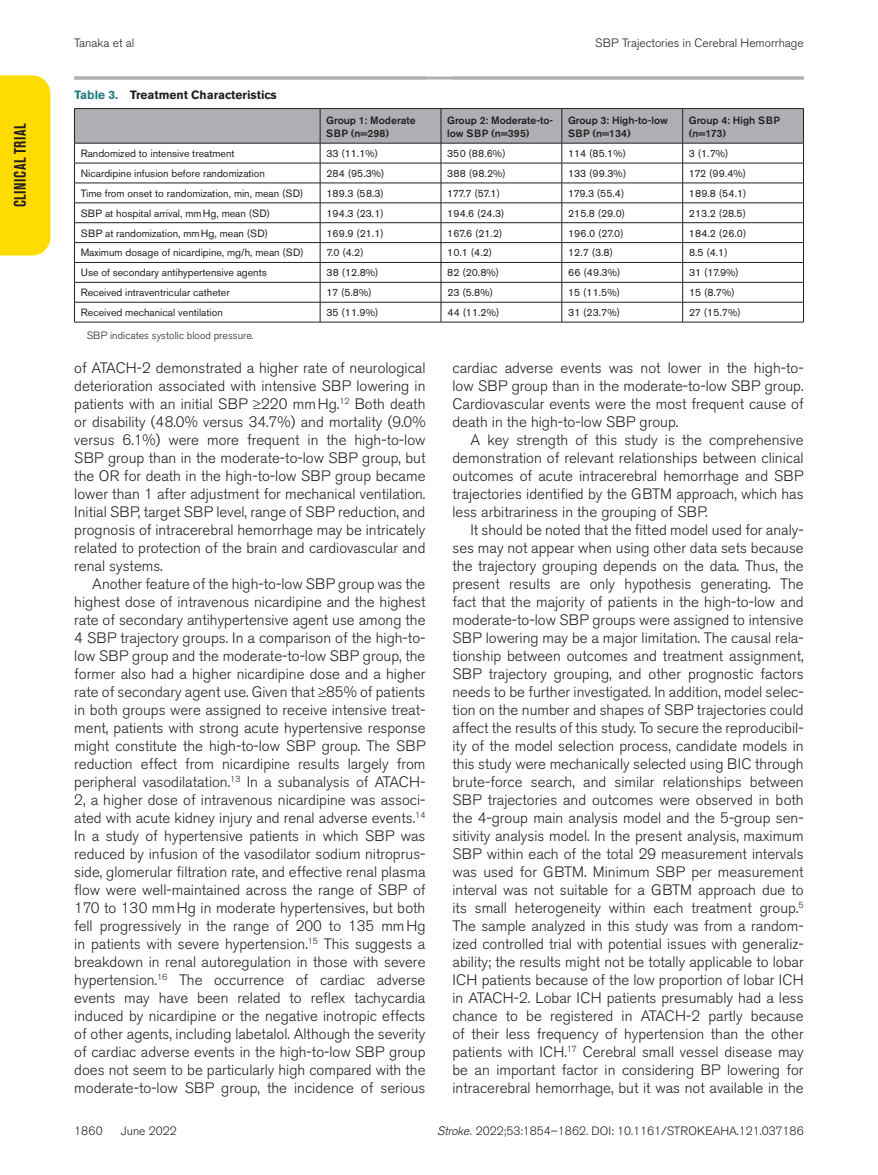
<style>
.page{position:relative;width:878px;height:1175px;background:#fff}
.page>*{position:absolute;margin:0;border:0;box-sizing:border-box;transform-origin:0 0}
.t1{font:700 condensed 16.5px "Akzidenz Grotesk BE";color:#231f20;scale:.9 1}
.t2{font:300 15px/18px "Akzidenz Grotesk BE";color:#231f20;text-align:justify}
.t3{font:300 12px "Akzidenz Grotesk BE";color:#231f20}
.t4{font:700 12px "Akzidenz Grotesk BE";color:#231f20}
.t5{font:10.5px "Akzidenz Grotesk BE";color:#231f20}
.t6{font:500 10.5px/13.5px "Akzidenz Grotesk BE";color:#231f20}
.t7{font:300 10.5px "Akzidenz Grotesk BE";color:#231f20}
.s1{color:#227d82}
.s2{font-family:"Akzidenz Grotesk";font-style:italic}
</style>
<div class="page">
<div style="left:0;top:75px;width:50px;height:180px;background:#ffdc01"></div>
<hr style="left:74px;top:76px;width:729px;height:4px;background:#b9babe">
<hr style="left:74px;top:108px;width:246px;height:1px;background:#231f20">
<hr style="left:320px;top:108px;width:121px;height:1px;background:#231f20">
<hr style="left:441px;top:108px;width:121px;height:1px;background:#231f20">
<hr style="left:562px;top:108px;width:120px;height:1px;background:#231f20">
<hr style="left:682px;top:108px;width:121px;height:1px;background:#231f20">
<hr style="left:74px;top:322px;width:246px;height:1px;background:#231f20">
<hr style="left:320px;top:322px;width:121px;height:1px;background:#231f20">
<hr style="left:441px;top:322px;width:121px;height:1px;background:#231f20">
<hr style="left:562px;top:322px;width:120px;height:1px;background:#231f20">
<svg style="left:74px;top:109px;width:730px;height:213px"></svg>
<hr style="left:682px;top:322px;width:121px;height:1px;background:#231f20">
<p class="t1" style="left:11px;top:207px;width:94px;rotate:-90deg">Clinical Trial</p>
<p class="t3" style="left:74px;top:36px;width:62px">Tanaka et al</p>
<p class="t3" style="left:595px;top:36px;width:210px">SBP Trajectories in Cerebral Hemorrhage</p>
<p class="t4" style="left:74px;top:88px;width:204px"><span class="s1">Table 3.</span> Treatment Characteristics</p>
<p class="t6" style="left:326px;top:113px;width:91px">Group 1: Moderate<br>SBP (n=298)</p>
<p class="t6" style="left:447px;top:113px;width:108px">Group 2: Moderate-to&shy;low SBP (n=395)</p>
<p class="t6" style="left:568px;top:113px;width:101px">Group 3: High-to-low<br>SBP (n=134)</p>
<p class="t6" style="left:688px;top:113px;width:93px">Group 4: High SBP (n=173)</p>
<p class="t5" style="left:81px;top:147px;width:155px">Randomized to intensive treatment</p>
<p class="t5" style="left:326px;top:147px;width:53px">33 (11.1%)</p>
<p class="t5" style="left:447px;top:147px;width:60px">350 (88.6%)</p>
<p class="t5" style="left:568px;top:147px;width:59px">114 (85.1%)</p>
<p class="t5" style="left:689px;top:147px;width:41px">3 (1.7%)</p>
<p class="t5" style="left:81px;top:167px;width:186px">Nicardipine infusion before randomization</p>
<p class="t5" style="left:326px;top:167px;width:60px">284 (95.3%)</p>
<p class="t5" style="left:447px;top:167px;width:60px">388 (98.2%)</p>
<p class="t5" style="left:568px;top:167px;width:60px">133 (99.3%)</p>
<p class="t5" style="left:689px;top:167px;width:59px">172 (99.4%)</p>
<p class="t5" style="left:81px;top:187px;width:224px">Time from onset to randomization, min, mean (SD)</p>
<p class="t5" style="left:326px;top:187px;width:59px">189.3 (58.3)</p>
<p class="t5" style="left:447px;top:187px;width:54px">177.7 (57.1)</p>
<p class="t5" style="left:568px;top:187px;width:58px">179.3 (55.4)</p>
<p class="t5" style="left:689px;top:187px;width:59px">189.8 (54.1)</p>
<p class="t5" style="left:81px;top:207px;width:191px">SBP at hospital arrival, mmHg, mean (SD)</p>
<p class="t5" style="left:326px;top:207px;width:59px">194.3 (23.1)</p>
<p class="t5" style="left:447px;top:207px;width:59px">194.6 (24.3)</p>
<p class="t5" style="left:568px;top:207px;width:59px">215.8 (29.0)</p>
<p class="t5" style="left:689px;top:207px;width:59px">213.2 (28.5)</p>
<p class="t5" style="left:81px;top:227px;width:189px">SBP at randomization, mmHg, mean (SD)</p>
<p class="t5" style="left:326px;top:227px;width:59px">169.9 (21.1)</p>
<p class="t5" style="left:447px;top:227px;width:57px">167.6 (21.2)</p>
<p class="t5" style="left:568px;top:227px;width:57px">196.0 (27.0)</p>
<p class="t5" style="left:689px;top:227px;width:59px">184.2 (26.0)</p>
<p class="t5" style="left:81px;top:246px;width:224px">Maximum dosage of nicardipine, mg/h, mean (SD)</p>
<p class="t5" style="left:326px;top:246px;width:39px">7.0 (4.2)</p>
<p class="t5" style="left:447px;top:246px;width:46px">10.1 (4.2)</p>
<p class="t5" style="left:568px;top:246px;width:46px">12.7 (3.8)</p>
<p class="t5" style="left:689px;top:246px;width:40px">8.5 (4.1)</p>
<p class="t5" style="left:81px;top:266px;width:187px">Use of secondary antihypertensive agents</p>
<p class="t5" style="left:326px;top:266px;width:54px">38 (12.8%)</p>
<p class="t5" style="left:447px;top:266px;width:53px">82 (20.8%)</p>
<p class="t5" style="left:568px;top:266px;width:54px">66 (49.3%)</p>
<p class="t5" style="left:689px;top:266px;width:51px">31 (17.9%)</p>
<p class="t5" style="left:81px;top:286px;width:150px">Received intraventricular catheter</p>
<p class="t5" style="left:326px;top:286px;width:47px">17 (5.8%)</p>
<p class="t5" style="left:447px;top:286px;width:47px">23 (5.8%)</p>
<p class="t5" style="left:568px;top:286px;width:53px">15 (11.5%)</p>
<p class="t5" style="left:689px;top:286px;width:47px">15 (8.7%)</p>
<p class="t5" style="left:81px;top:306px;width:143px">Received mechanical ventilation</p>
<p class="t5" style="left:326px;top:306px;width:53px">35 (11.9%)</p>
<p class="t5" style="left:447px;top:306px;width:54px">44 (11.2%)</p>
<p class="t5" style="left:568px;top:306px;width:53px">31 (23.7%)</p>
<p class="t5" style="left:689px;top:306px;width:53px">27 (15.7%)</p>
<p class="t7" style="left:87px;top:329px;width:168px">SBP indicates systolic blood pressure.</p>
<p class="t2" style="left:74px;top:359px;width:353px">of ATACH-2 demonstrated a higher rate of neurological deterioration associated with intensive SBP lowering in patients with an initial SBP ≥220 mmHg.<sup>12</sup> Both death or disability (48.0% versus 34.7%) and mortality (9.0% versus 6.1%) were more frequent in the high-to-low SBP group than in the moderate-to-low SBP group, but the OR for death in the high-to-low SBP group became lower than 1 after adjustment for mechanical ventilation.<br>Initial SBP, target SBP level, range of SBP reduction, and prognosis of intracerebral hemorrhage may be intricately related to protection of the brain and cardiovascular and renal systems.</p>
<p class="t2" style="left:74px;top:575px;width:353px;text-indent:18px">Another feature of the high-to-low SBP group was the highest dose of intravenous nicardipine and the highest rate of secondary antihypertensive agent use among the 4 SBP trajectory groups. In a comparison of the high-to&shy;low SBP group and the moderate-to-low SBP group, the former also had a higher nicardipine dose and a higher rate of secondary agent use. Given that ≥85% of patients in both groups were assigned to receive intensive treat&shy;ment, patients with strong acute hypertensive response might constitute the high-to-low SBP group. The SBP reduction effect from nicardipine results largely from peripheral vasodilatation.<sup>13</sup> In a subanalysis of ATACH-2, a higher dose of intravenous nicardipine was associ&shy;ated with acute kidney injury and renal adverse events.<sup>14<br></sup>In a study of hypertensive patients in which SBP was reduced by infusion of the vasodilator sodium nitroprus&shy;side, glomerular filtration rate, and effective renal plasma flow were well-maintained across the range of SBP of 170 to 130 mmHg in moderate hypertensives, but both fell progressively in the range of 200 to 135 mmHg in patients with severe hypertension.<sup>15</sup> This suggests a breakdown in renal autoregulation in those with severe hypertension.<sup>16</sup> The occurrence of cardiac adverse events may have been related to reflex tachycardia induced by nicardipine or the negative inotropic effects of other agents, including labetalol. Although the severity of cardiac adverse events in the high-to-low SBP group does not seem to be particularly high compared with the moderate-to-low SBP group, the incidence of serious</p>
<p class="t2" style="left:452px;top:359px;width:353px">cardiac adverse events was not lower in the high-to&shy;low SBP group than in the moderate-to-low SBP group.<br>Cardiovascular events were the most frequent cause of death in the high-to-low SBP group.</p>
<p class="t2" style="left:452px;top:431px;width:352px;text-indent:18px">A key strength of this study is the comprehensive demonstration of relevant relationships between clinical outcomes of acute intracerebral hemorrhage and SBP trajectories identified by the GBTM approach, which has less arbitrariness in the grouping of SBP.</p>
<p class="t2" style="left:452px;top:521px;width:353px;text-indent:18px">It should be noted that the fitted model used for analy&shy;ses may not appear when using other data sets because the trajectory grouping depends on the data. Thus, the present results are only hypothesis generating. The fact that the majority of patients in the high-to-low and moderate-to-low SBP groups were assigned to intensive SBP lowering may be a major limitation. The causal rela&shy;tionship between outcomes and treatment assignment, SBP trajectory grouping, and other prognostic factors needs to be further investigated. In addition, model selec&shy;tion on the number and shapes of SBP trajectories could affect the results of this study. To secure the reproducibil&shy;ity of the model selection process, candidate models in this study were mechanically selected using BIC through brute-force search, and similar relationships between SBP trajectories and outcomes were observed in both the 4-group main analysis model and the 5-group sen&shy;sitivity analysis model. In the present analysis, maximum SBP within each of the total 29 measurement intervals was used for GBTM. Minimum SBP per measurement interval was not suitable for a GBTM approach due to its small heterogeneity within each treatment group.<sup>5<br></sup>The sample analyzed in this study was from a random&shy;ized controlled trial with potential issues with generaliz&shy;ability; the results might not be totally applicable to lobar ICH patients because of the low proportion of lobar ICH in ATACH-2. Lobar ICH patients presumably had a less chance to be registered in ATACH-2 partly because of their less frequency of hypertension than the other patients with ICH.<sup>17</sup> Cerebral small vessel disease may be an important factor in considering BP lowering for intracerebral hemorrhage, but it was not available in the</p>
<p class="t3" style="left:74px;top:1124px;width:30px">1860</p>
<p class="t3" style="left:121px;top:1124px;width:57px">June 2022</p>
<p class="t3" style="left:437px;top:1124px;width:368px"><span class="s2">Stroke.</span> 2022;53:1854–1862. DOI: 10.1161/STROKEAHA.121.037186</p>
</div>
